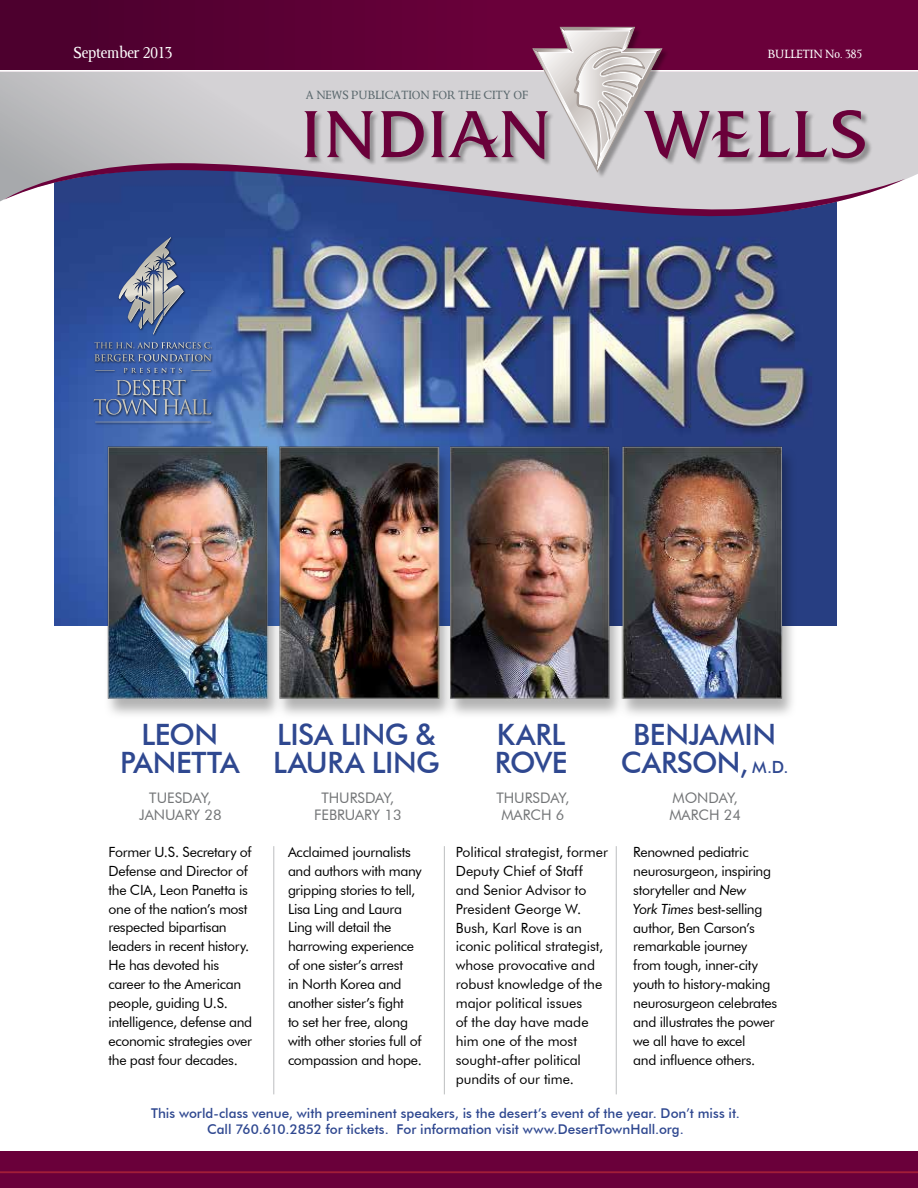
<style>
.page{position:relative;width:918px;height:1188px;background:#fff}
.page>*{position:absolute;margin:0;border:0;box-sizing:border-box;transform-origin:0 0}
.t1{font:500 29.4px/27.3px "Futura BT";letter-spacing:-.015em;color:#2f4890}
.t2{font:18px "Octavian";letter-spacing:-.01em;color:#fff}
.t3{font:14.55px/16.6px "Futura BT";color:#737577;text-align:center}
.t4{font:14.1px/18.9px "Futura BT";letter-spacing:-.02em;color:#000}
.t5{font:14.1px/18.9px "Futura BT";color:#000}
.t6{font:500 13.5px/16.5px "Futura BT";color:#2f4890;text-align:center}
.t7{font:13.5px "Octavian";letter-spacing:-.01em;color:#5b696e}
.t8{font:13.5px "Octavian";letter-spacing:-.01em;color:#fff}
.s1{font-size:16.8px}
.s2{font-style:italic}
</style>
<div class="page">
<img style="left:54px;top:224px;width:783px;height:401px">
<div style="left:0;top:1152px;width:918px;height:36px;background:#6a003a"></div>
<hr style="left:0;top:1171px;width:918px;height:2px;background:#a21d38">
<svg style="left:0;top:72px;width:918px;height:130px;background:#c8c7c9"></svg>
<div style="left:0;top:0;width:918px;height:72px;background:linear-gradient(to right,#4f002f,#72003e)"></div>
<svg style="left:4px;top:163px;width:901px;height:61px;background:#6c709c"></svg>
<hr style="left:0;top:70px;width:918px;height:2px;background:#fff">
<div style="left:306px;top:28px;width:567px;height:152px;background:#000;opacity:.32"></div>
<svg style="left:758px;top:110px;width:107px;height:48px;background:#ab899d"></svg>
<svg style="left:304px;top:111px;width:14px;height:46px"></svg>
<svg style="left:327px;top:111px;width:46px;height:48px;background:#a27991"></svg>
<svg style="left:381px;top:111px;width:43px;height:46px;background:#9b6d87"></svg>
<svg style="left:431px;top:27px;width:319px;height:149px;background:#b393a4"></svg>
<div style="left:93px;top:237px;width:122px;height:188px;background:#000;opacity:.75"></div>
<svg style="left:94px;top:380px;width:117px;height:10px"></svg>
<svg style="left:124px;top:368px;width:58px;height:5px"></svg>
<svg style="left:95px;top:370px;width:20px;height:1px"></svg>
<svg style="left:191px;top:370px;width:20px;height:1px"></svg>
<svg style="left:94px;top:342px;width:118px;height:19px;background:#4f699d"></svg>
<svg style="left:119px;top:237px;width:65px;height:98px;background:#63769d"></svg>
<hr style="left:274px;top:846px;width:1px;height:248px;background:#bcbec0">
<hr style="left:444px;top:846px;width:1px;height:248px;background:#bcbec0">
<hr style="left:616px;top:846px;width:1px;height:248px;background:#bcbec0">
<img style="left:77px;top:390px;width:738px;height:325px">
<p class="t2" style="left:74px;top:42px;width:100px">September 2013</p>
<p class="t7" style="left:306px;top:87px;width:224px">A NEWS PUBLICATION FOR THE CITY OF</p>
<p class="t8" style="left:768px;top:46px;width:96px">BULLETIN No. 385</p>
<h1 class="t1" style="left:120px;top:721px;width:121px;text-align:center">Leon<br>Panetta</h1>
<h1 class="t1" style="left:621px;top:721px;width:169px;text-align:center">Benjamin<br>Carson, <span class="s1">M.D.</span></h1>
<h1 class="t1" style="left:273px;top:721px;width:168px">Lisa Ling &amp;<br>Laura Ling</h1>
<h1 class="t1" style="left:495px;top:721px;width:74px">Karl<br>Rove</h1>
<p class="t3" style="left:139px;top:789px;width:84px">Tuesday,<br>January 28</p>
<p class="t3" style="left:669px;top:789px;width:73px;text-align:left">Monday,<br>March 24</p>
<p class="t3" style="left:314px;top:789px;width:89px">Thursday,<br>February 13</p>
<p class="t3" style="left:496px;top:789px;width:74px">Thursday,<br>March 6</p>
<p class="t4" style="left:108px;top:842px;width:145px">Former U.S. Secretary of<br>Defense and Director of the CIA, Leon Panetta is one of the nation’s most respected bipartisan leaders in recent history.<br>H e has devoted his career to the American people, guiding U.S. intelligence, defense and economic strategies over the past four decades.</p>
<p class="t4" style="left:288px;top:842px;width:135px">Acclaimed journalists and authors with many gripping stories to tell,<br>Lisa Ling and Laura<br>Ling will detail the harrowing experience of one sister’s arrest<br>in North Korea and another sister’s fight<br>to set her free, along with other stories full of compassion and hope.</p>
<p class="t6" style="left:151px;top:1104px;width:590px">This world-class venue, with preeminent speakers, is the desert’s event of the year. Don’t miss it.<br>Call 760.610.2852 for tickets. For information visit www.DesertTownHall.org.</p>
<p class="t5" style="left:456px;top:842px;width:154px">Political strategist, former<br>Deputy Chief of Staff and Senior Advisor to<br>President George W.<br>Bush, Karl Rove is an iconic political strategist, whose provocative and robust knowledge of the major political issues<br>of the day have made him one of the most sought-after political pundits of our time.</p>
<p class="t4" style="left:633px;top:842px;width:145px">Renowned pediatric neurosurgeon, inspiring storyteller and <span class="s2">New<br>York Times</span> best-selling author, Ben Carson’s remarkable journey from tough, inner-city youth to history-making neurosurgeon celebrates and illustrates the power we all have to excel<br>and influence others.</p>
</div>
